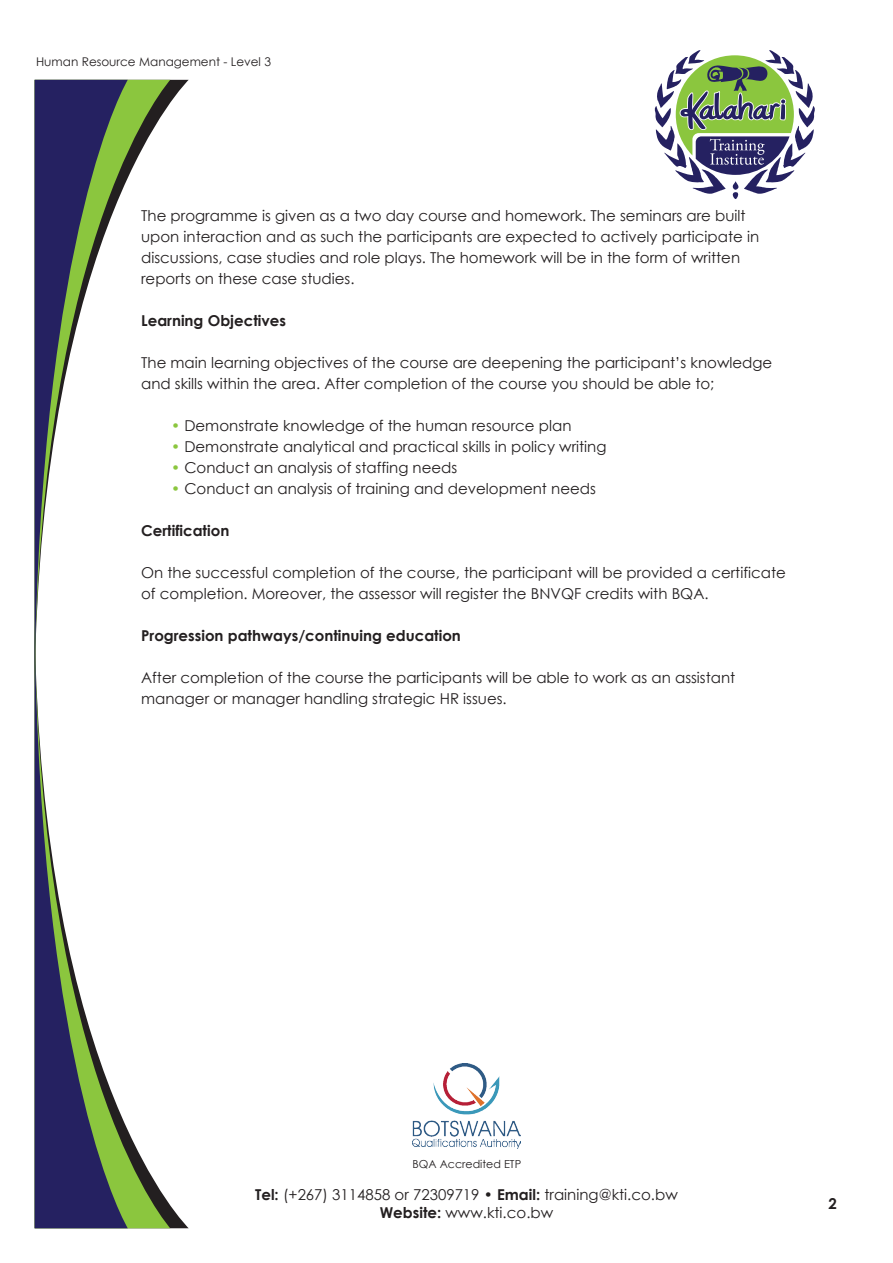
<style>
.page{position:relative;width:893px;height:1263px;background:#fff}
.page>*{position:absolute;margin:0;border:0;box-sizing:border-box;transform-origin:0 0}
.t1{font:15px/21px "Century Gothic";color:#231f20}
.t2{font:700 15px "Century Gothic";color:#231f20}
.t3{font:12px "Century Gothic";color:#231f20}
.t4{font:11.1px "Century Gothic";color:#231f20}
.s1{color:#8bc63e}
.s2{font-weight:700}
</style>
<div class="page">
<svg style="left:655px;top:50px;width:160px;height:149px"></svg>
<svg style="left:128px;top:1131px;width:42px;height:97px"></svg>
<svg style="left:35px;top:686px;width:93px;height:542px"></svg>
<svg style="left:128px;top:80px;width:42px;height:97px"></svg>
<svg style="left:35px;top:80px;width:93px;height:606px"></svg>
<img style="left:412px;top:1063px;width:109px;height:85px">
<p class="t3" style="left:36px;top:53px;width:236px">Human Resource Management - Level 3</p>
<p class="t1" style="left:141px;top:205px;width:620px">The programme is given as a two day course and homework. The seminars are built upon interaction and as such the participants are expected to actively participate in discussions, case studies and role plays. The homework will be in the form of written reports on these case studies.</p>
<p class="t2" style="left:141px;top:309px;width:146px">Learning Objectives</p>
<p class="t1" style="left:141px;top:352px;width:633px">The main learning objectives of the course are deepening the participant’s knowledge and skills within the area. After completion of the course you should be able to;</p>
<p class="t1" style="left:171px;top:415px;width:402px"><span class="s1">•</span> Demonstrate knowledge of the human resource plan</p>
<p class="t1" style="left:171px;top:436px;width:437px"><span class="s1">•</span> Demonstrate analytical and practical skills in policy writing</p>
<p class="t1" style="left:171px;top:457px;width:288px"><span class="s1">•</span> Conduct an analysis of staffing needs</p>
<p class="t1" style="left:171px;top:478px;width:426px"><span class="s1">•</span> Conduct an analysis of training and development needs</p>
<p class="t2" style="left:141px;top:519px;width:90px">Certification</p>
<p class="t1" style="left:141px;top:562px;width:646px">On the successful completion of the course, the participant will be provided a certificate of completion. Moreover, the assessor will register the BNVQF credits with BQA.</p>
<p class="t2" style="left:141px;top:624px;width:321px">Progression pathways/continuing education</p>
<p class="t1" style="left:141px;top:667px;width:596px">After completion of the course the participants will be able to work as an assistant manager or manager handling strategic HR issues.</p>
<p class="t4" style="left:413px;top:1156px;width:110px">BQA Accredited ETP</p>
<p class="t1" style="left:255px;top:1185px;width:424px;line-height:18px;text-align:center"><span class="s2">Tel:</span> (+267) 3114858 or 72309719 • <span class="s2">Email:</span> training@kti.co.bw<br><span class="s2">Website:</span> www.kti.co.bw</p>
<p class="t2" style="left:829px;top:1192px;width:10px">2</p>
</div>
